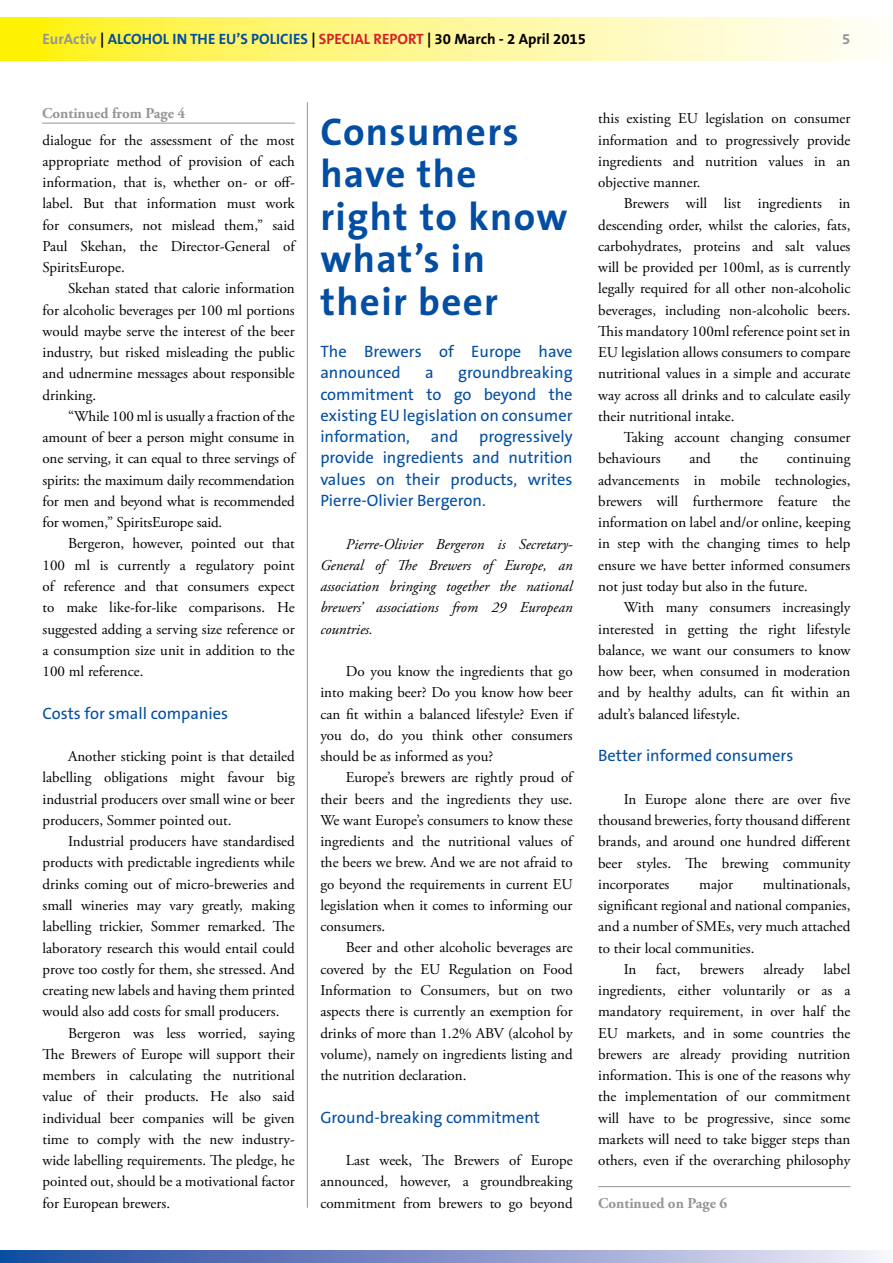
<style>
.page{position:relative;width:893px;height:1263px;background:#fff}
.page>*{position:absolute;margin:0;border:0;box-sizing:border-box;transform-origin:0 0}
.t1{font:700 39px/42.5px "The Sans B7";letter-spacing:.035em;color:#034ea2}
.t2{font:16.5px/21.3px "The Sans B5 Plain";color:#034ea2;text-align:justify}
.t3{font:15px/21.3px "Adobe Garamond Pro";color:#000;text-align:justify}
.t4{font:italic 15px/21.3px "Adobe Garamond Pro";color:#000;text-align:justify}
.t5{font:700 15px "The Sans B7";color:#034ea2}
.t6{font:700 15px "Adobe Garamond Pro";color:#939598}
.t7{font:700 15px "The Sans B7";color:#939598}
.s1{color:#939598}
.s2{color:#000}
.s3{color:#d2232a}
</style>
<div class="page">
<svg style="left:0;top:18px;width:867px;height:42px;background:#fff78d"></svg>
<svg style="left:0;top:1250px;width:881px;height:13px;background:#8295c9"></svg>
<hr style="left:307px;top:102px;width:1px;height:1106px;background:#939598">
<hr style="left:598px;top:1186px;width:252px;height:1px;background:#939598">
<hr style="left:42px;top:123px;width:253px;height:1px;background:#939598">
<p class="t5" style="left:43px;top:31px;width:545px"><span class="s1">EurActiv</span> <span class="s2">|</span> ALCOHOL IN THE EU’S POLICIES <span class="s2">|</span> <span class="s3">SPECIAL REPORT</span> <span class="s2">| 30 March - 2 April 2015</span></p>
<p class="t7" style="left:842px;top:31px;width:10px">5</p>
<p class="t6" style="left:42px;top:105px;width:145px">Continued from Page 4</p>
<p class="t3" style="left:43px;top:130px;width:254px">dialogue for the assessment of the most appropriate method of provision of each information, that is, whether on- or off&shy;label. But that information must work for consumers, not mislead them,” said Paul Skehan, the Director-General of SpiritsEurope.</p>
<p class="t3" style="left:43px;top:278px;width:254px;text-indent:26px">Skehan stated that calorie information for alcoholic beverages per 100 ml portions would maybe serve the interest of the beer industry, but risked misleading the public and udnermine messages about responsible drinking.</p>
<p class="t3" style="left:43px;top:406px;width:254px;text-indent:26px">“While 100 ml is usually a fraction of the amount of beer a person might consume in one serving, it can equal to three servings of spirits: the maximum daily recommendation for men and beyond what is recommended for women,” SpiritsEurope said.</p>
<p class="t3" style="left:43px;top:534px;width:254px;text-indent:26px">Bergeron, however, pointed out that 100 ml is currently a regulatory point of reference and that consumers expect to make like-for-like comparisons. He suggested adding a serving size reference or a consumption size unit in addition to the 100 ml reference.</p>
<p class="t2" style="left:43px;top:703px;width:187px">Costs for small companies</p>
<p class="t3" style="left:43px;top:746px;width:254px;text-indent:26px">Another sticking point is that detailed labelling obligations might favour big industrial producers over small wine or beer producers, Sommer pointed out.</p>
<p class="t3" style="left:43px;top:831px;width:254px;text-indent:26px">Industrial producers have standardised products with predictable ingredients while drinks coming out of micro-breweries and small wineries may vary greatly, making labelling trickier, Sommer remarked. The laboratory research this would entail could prove too costly for them, she stressed. And creating new labels and having them printed would also add costs for small producers.</p>
<p class="t3" style="left:43px;top:1023px;width:254px;text-indent:26px">Bergeron was less worried, saying The Brewers of Europe will support their members in calculating the nutritional value of their products. He also said individual beer companies will be given time to comply with the new industry&shy;wide labelling requirements. The pledge, he pointed out, should be a motivational factor for European brewers.</p>
<h1 class="t1" style="left:320px;top:111px;width:249px">Consumers have the right to know what’s in their beer</h1>
<p class="t2" style="left:320px;top:341px;width:254px">The Brewers of Europe have announced</p>
<p class="t2" style="left:320px;top:363px;width:254px;text-indent:138px">groundbreaking commitment to go beyond the existing EU legislation on consumer information,</p>
<p class="t2" style="left:425px;top:363px;width:10px">a</p>
<p class="t2" style="left:320px;top:426px;width:254px;text-indent:159px">progressively provide ingredients and nutrition values on their products, writes Pierre-Olivier Bergeron.</p>
<p class="t4" style="left:320px;top:534px;width:254px;text-indent:26px">Pierre-Olivier Bergeron is Secretary-General of The Brewers of Europe, an association bringing together the national brewers’ associations from 29 European countries.</p>
<p class="t3" style="left:320px;top:661px;width:254px;text-indent:26px">Do you know the ingredients that go into making beer? Do you know how beer can fit within a balanced lifestyle? Even if you do, do you think other consumers should be as informed as you?</p>
<p class="t3" style="left:320px;top:767px;width:254px;text-indent:26px">Europe’s brewers are rightly proud of their beers and the ingredients they use.<br>We want Europe’s consumers to know these ingredients and the nutritional values of the beers we brew. And we are not afraid to go beyond the requirements in current EU legislation when it comes to informing our consumers.</p>
<p class="t3" style="left:320px;top:937px;width:254px;text-indent:26px">Beer and other alcoholic beverages are covered by the EU Regulation on Food Information to Consumers, but on two aspects there is currently an exemption for drinks of more than 1.2% ABV (alcohol by volume), namely on ingredients listing and the nutrition declaration.</p>
<p class="t2" style="left:320px;top:1107px;width:221px">Ground-breaking commitment</p>
<p class="t3" style="left:320px;top:1150px;width:254px;text-indent:26px">Last week, The Brewers of Europe announced, however, a groundbreaking commitment from brewers to go beyond</p>
<p class="t2" style="left:431px;top:426px;width:29px">and</p>
<p class="t3" style="left:598px;top:108px;width:254px">this existing EU legislation on consumer information and to progressively provide ingredients and nutrition values in an objective manner.</p>
<p class="t3" style="left:598px;top:193px;width:254px;text-indent:26px">Brewers will list ingredients in descending order, whilst the calories, fats, carbohydrates, proteins and salt values will be provided per 100ml, as is currently legally required for all other non-alcoholic beverages, including non-alcoholic beers.<br>This mandatory 100ml reference point set in EU legislation allows consumers to compare nutritional values in a simple and accurate way across all drinks and to calculate easily their nutritional intake.</p>
<p class="t3" style="left:598px;top:427px;width:254px;text-indent:26px">Taking account changing consumer behaviours</p>
<p class="t3" style="left:689px;top:449px;width:23px">and</p>
<p class="t3" style="left:740px;top:449px;width:20px">the</p>
<p class="t3" style="left:598px;top:449px;width:254px;text-indent:189px">continuing advancements in mobile technologies, brewers will furthermore feature the information on label and/or online, keeping in step with the changing times to help ensure we have better informed consumers not just today but also in the future.</p>
<p class="t3" style="left:598px;top:597px;width:254px;text-indent:26px">With many consumers increasingly interested in getting the right lifestyle balance, we want our consumers to know how beer, when consumed in moderation and by healthy adults, can fit within an adult’s balanced lifestyle.</p>
<p class="t2" style="left:598px;top:745px;width:197px">Better informed consumers</p>
<p class="t3" style="left:598px;top:789px;width:254px;text-indent:26px">In Europe alone there are over five thousand breweries, forty thousand different brands, and around one hundred different beer styles. The brewing community incorporates</p>
<p class="t3" style="left:699px;top:874px;width:35px">major</p>
<p class="t3" style="left:763px;top:874px;width:89px">multinationals,</p>
<p class="t3" style="left:598px;top:895px;width:254px">significant regional and national companies,</p>
<p class="t3" style="left:598px;top:916px;width:254px">and a number of SMEs, very much attached</p>
<p class="t3" style="left:598px;top:938px;width:158px">to their local communities.</p>
<p class="t3" style="left:624px;top:959px;width:14px">In</p>
<p class="t3" style="left:656px;top:959px;width:26px">fact,</p>
<p class="t3" style="left:700px;top:959px;width:45px">brewers</p>
<p class="t3" style="left:763px;top:959px;width:42px">already</p>
<p class="t3" style="left:598px;top:959px;width:254px;text-indent:225px">label ingredients, either voluntarily or as a mandatory requirement, in over half the EU markets, and in some countries the brewers are already providing nutrition information. This is one of the reasons why the implementation of our commitment will have to be progressive, since some markets will need to take bigger steps than others, even if the overarching philosophy</p>
<p class="t6" style="left:598px;top:1194px;width:131px">Continued on Page 6</p>
</div>
